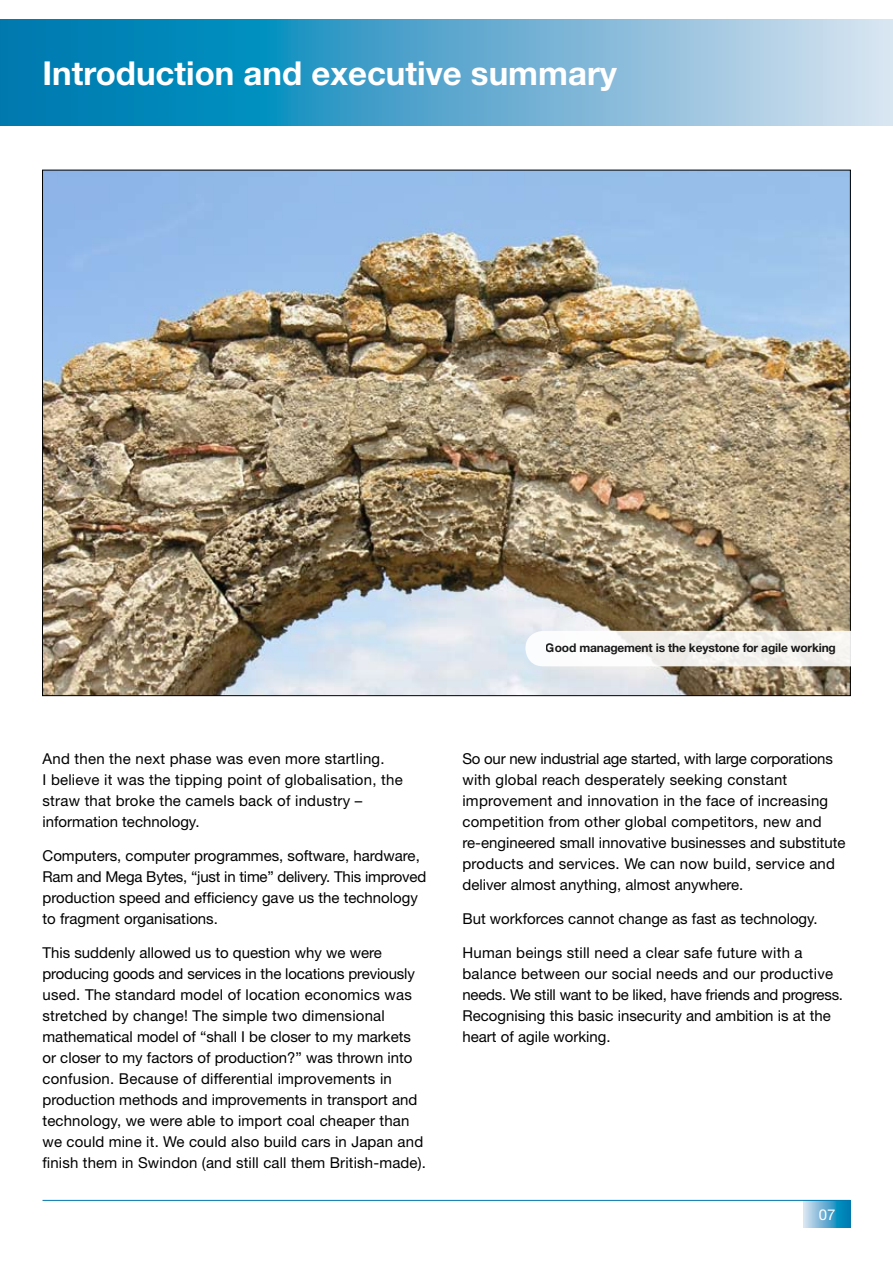
<style>
.page{position:relative;width:893px;height:1263px;background:#fff}
.page>*{position:absolute;margin:0;border:0;box-sizing:border-box;transform-origin:0 0}
.t1{font:700 33px "Helvetica Neue LT";color:#fff}
.t2{font:15px/21px "Helvetica Neue LT";color:#000}
.t3{font:15px "Helvetica Neue LT";color:#fff}
.t4{font:700 12px "Helvetica Neue LT";letter-spacing:-.015em;color:#000}
</style>
<div class="page">
<svg style="left:804px;top:1201px;width:46px;height:27px"></svg>
<hr style="left:43px;top:1200px;width:807px;height:1px;background:#0078ae">
<svg style="left:0;top:19px;width:893px;height:106px;background:#57a8ce"></svg>
<img style="left:44px;top:172px;width:804px;height:522px">
<div style="left:525px;top:631px;width:353px;height:35px;background:#f8f6f3;border-radius:18px"></div>
<h1 class="t1" style="left:43px;top:53px;width:576px">Introduction and executive summary</h1>
<p class="t4" style="left:546px;top:640px;width:292px">Good management is the keystone for agile working</p>
<p class="t2" style="left:43px;top:748px;width:362px">And then the next phase was even more startling.<br>I believe it was the tipping point of globalisation, the straw that broke the camels back of industry – information technology.</p>
<p class="t2" style="left:43px;top:845px;width:385px">Computers, computer programmes, software, hardware, Ram and Mega Bytes, “just in time” delivery. This improved production speed and efficiency gave us the technology to fragment organisations.</p>
<p class="t2" style="left:43px;top:942px;width:385px">This suddenly allowed us to question why we were producing goods and services in the locations previously used. The standard model of location economics was stretched by change! The simple two dimensional mathematical model of “shall I be closer to my markets or closer to my factors of production?” was thrown into confusion. Because of differential improvements in production methods and improvements in transport and technology, we were able to import coal cheaper than we could mine it. We could also build cars in Japan and finish them in Swindon (and still call them British-made).</p>
<p class="t2" style="left:462px;top:748px;width:385px">So our new industrial age started, with large corporations with global reach desperately seeking constant improvement and innovation in the face of increasing competition from other global competitors, new and re-engineered small innovative businesses and substitute products and services. We can now build, service and deliver almost anything, almost anywhere.</p>
<p class="t2" style="left:462px;top:908px;width:357px">But workforces cannot change as fast as technology.</p>
<p class="t2" style="left:462px;top:942px;width:382px">Human beings still need a clear safe future with a balance between our social needs and our productive needs. We still want to be liked, have friends and progress.<br>Recognising this basic insecurity and ambition is at the heart of agile working.</p>
<p class="t3" style="left:819px;top:1205px;width:18px">07</p>
</div>
